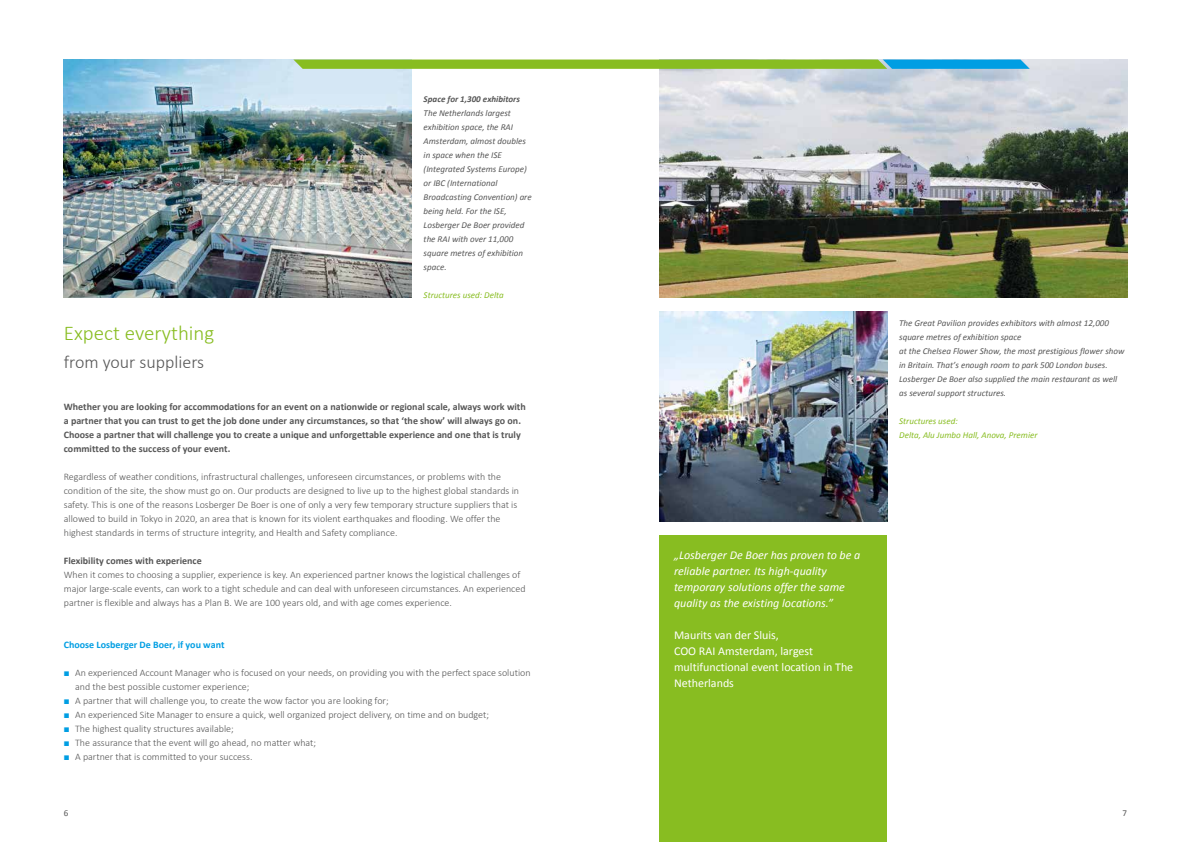
<style>
.page{position:relative;width:1191px;height:842px;background:#fff}
.page>*{position:absolute;margin:0;border:0;box-sizing:border-box;transform-origin:0 0}
.t1{font:300 21px "Calibri";color:#88bd21}
.t2{font:300 18px "Calibri";color:#565656}
.t3{font:italic 12px/16px "Calibri";color:#fff}
.t4{font:12px/16px "Calibri";color:#fff}
.t5{font:300 10px/14px "Calibri";color:#565656}
.t6{font:700 10px/14px "Calibri";color:#565656}
.t7{font:700 10px "Calibri";color:#009ee3}
.t8{font:italic 9px/14px "Calibri";color:#565656}
.t9{font:italic 9px/14px "Calibri";color:#88bd21}
.t10{font:italic 700 9px "Calibri";color:#565656}
.t11{font:9px "Calibri";color:#565656}
</style>
<div class="page">
<img style="left:64px;top:60px;width:348px;height:238px">
<img style="left:659px;top:60px;width:468px;height:238px">
<img style="left:659px;top:312px;width:228px;height:210px">
<div style="left:659px;top:536px;width:228px;height:306px;background:#88bd21"></div>
<svg style="left:293px;top:60px;width:736px;height:9px;background:#71b84b"></svg>
<p class="t10" style="left:423px;top:93px;width:98px">Space for 1,300 exhibitors</p>
<p class="t8" style="left:423px;top:105px;width:110px">The Netherlands largest exhibition space, the RAI<br>Amsterdam, almost doubles in space when the ISE (Integrated Systems Europe) or IBC (International<br>Broadcasting Convention) are being held. For the ISE,<br>Losberger De Boer provided the RAI with over 11,000 square metres of exhibition space.</p>
<p class="t9" style="left:423px;top:287px;width:82px">Structures used: Delta</p>
<h1 class="t1" style="left:64px;top:320px;width:152px">Expect everything</h1>
<p class="t8" style="left:899px;top:315px;width:227px">The Great Pavilion provides exhibitors with almost 12,000 square metres of exhibition space<br>at the Chelsea Flower Show, the most prestigious flower show in Britain. That’s enough room to park 500 London buses.<br>Losberger De Boer also supplied the main restaurant as well as several support structures.</p>
<p class="t9" style="left:899px;top:413px;width:140px">Structures used:<br>Delta, Alu Jumbo Hall, Anova, Premier</p>
<h2 class="t2" style="left:64px;top:350px;width:142px">from your suppliers</h2>
<p class="t6" style="left:64px;top:399px;width:463px">Whether you are looking for accommodations for an event on a nationwide or regional scale, always work with a partner that you can trust to get the job done under any circumstances, so that ‘the show’ will always go on.<br>Choose a partner that will challenge you to create a unique and unforgettable experience and one that is truly committed to the success of your event.</p>
<p class="t5" style="left:64px;top:469px;width:457px">Regardless of weather conditions, infrastructural challenges, unforeseen circumstances, or problems with the condition of the site, the show must go on. Our products are designed to live up to the highest global standards in safety. This is one of the reasons Losberger De Boer is one of only a very few temporary structure suppliers that is allowed to build in Tokyo in 2020, an area that is known for its violent earthquakes and flooding. We offer the highest standards in terms of structure integrity, and Health and Safety compliance.</p>
<p class="t6" style="left:64px;top:553px;width:139px">Flexibility comes with experience</p>
<p class="t5" style="left:64px;top:567px;width:463px">When it comes to choosing a supplier, experience is key. An experienced partner knows the logistical challenges of major large-scale events, can work to a tight schedule and can deal with unforeseen circumstances. An experienced partner is flexible and always has a Plan B. We are 100 years old, and with age comes experience.</p>
<p class="t7" style="left:64px;top:638px;width:162px">Choose Losberger De Boer, if you want</p>
<p class="t5" style="left:75px;top:665px;width:457px">An experienced Account Manager who is focused on your needs, on providing you with the perfect space solution and the best possible customer experience;<br>A partner that will challenge you, to create the wow factor you are looking for;<br>An experienced Site Manager to ensure a quick, well organized project delivery, on time and on budget;<br>The highest quality structures available;<br>The assurance that the event will go ahead, no matter what;<br>A partner that is committed to your success.</p>
<p class="t3" style="left:674px;top:546px;width:188px">„Losberger De Boer has proven to be a reliable partner. Its high-quality temporary solutions offer the same quality as the existing locations.”</p>
<p class="t4" style="left:674px;top:627px;width:181px">Maurits van der Sluis,<br>COO RAI Amsterdam, largest multifunctional event location in The<br>Netherlands</p>
<p class="t11" style="left:64px;top:807px;width:6px">6</p>
<p class="t11" style="left:1122px;top:807px;width:6px">7</p>
</div>
